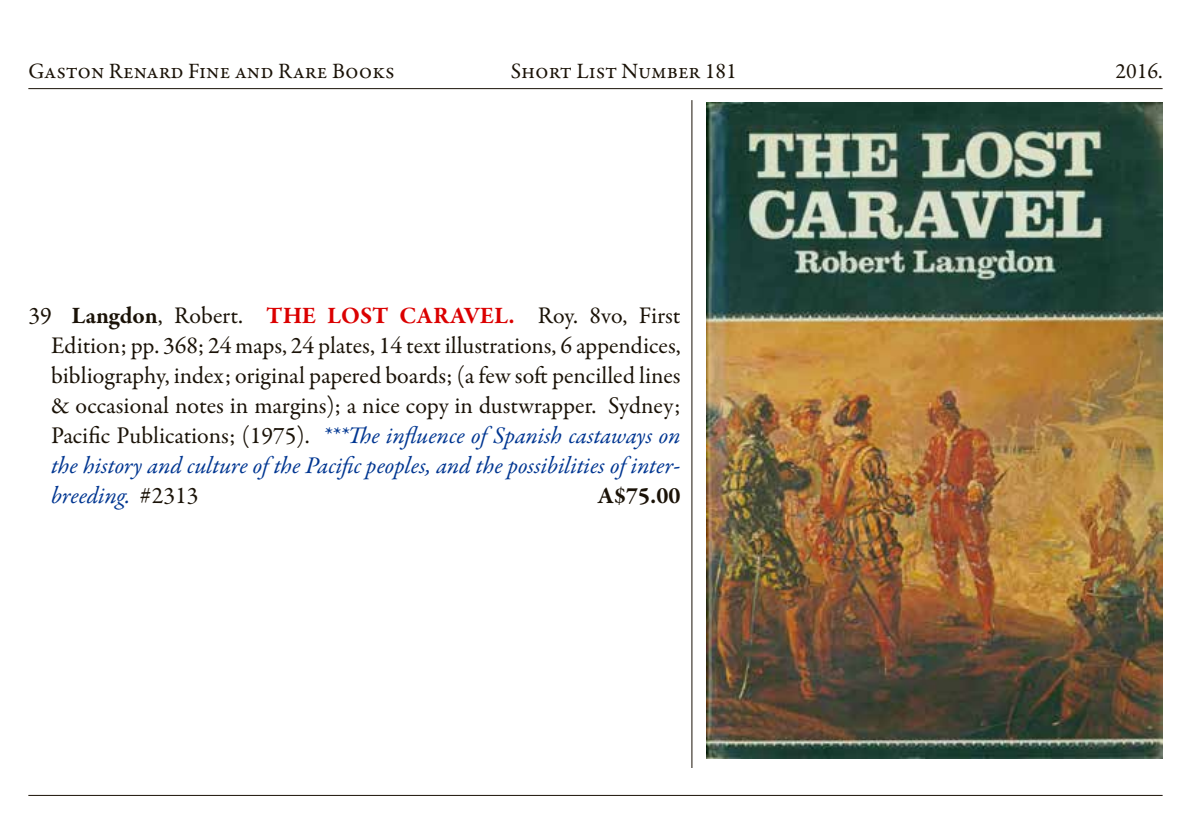
<style>
.page{position:relative;width:1191px;height:840px;background:#fff}
.page>*{position:absolute;margin:0;border:0;box-sizing:border-box;transform-origin:0 0}
.t1{font:24px/30px "Garamond Premr Pro";letter-spacing:-.005em;color:#1a1207;text-align:justify}
.t2{font:700 24px "Garamond Premr Pro";color:#1a1207}
.t3{font:22px "Garamond Premr Pro";color:#1a1207}
.s1{font-weight:700}
.s2{font-weight:700;color:#db0000}
.s3{font-style:italic;color:#003691}
</style>
<div class="page">
<hr style="left:28px;top:88px;width:1134px;height:1px;background:#1a1207">
<hr style="left:28px;top:794px;width:1134px;height:1px;background:#1a1207">
<hr style="left:691px;top:100px;width:1px;height:667px;background:#1a1207">
<img style="left:706px;top:103px;width:456px;height:655px">
<p class="t3" style="left:28px;top:57px;width:368px">Gaston Renard Fine and Rare Books</p>
<p class="t3" style="left:511px;top:57px;width:228px">Short List Number 181</p>
<p class="t3" style="left:1115px;top:57px;width:49px">2016.</p>
<p class="t1" style="left:51px;top:300px;width:631px;text-indent:-23px">39 <span class="s1">Langdon</span>, Robert. <span class="s2">THE LOST CARAVEL.</span> Roy. 8vo, First Edition; pp. 368; 24 maps, 24 plates, 14 text illustrations, 6 appendices, bibliography, index; original papered boards; (a few soft pencilled lines &amp; occasional notes in margins); a nice copy in dustwrapper. Sydney; Pacific Publications; (1975). <span class="s3">***The influence of Spanish castaways on the history and culture of the Pacific peoples, and the possibilities of inter&shy;breeding.</span> #2313</p>
<p class="t2" style="left:598px;top:480px;width:84px">A$75.00</p>
</div>
